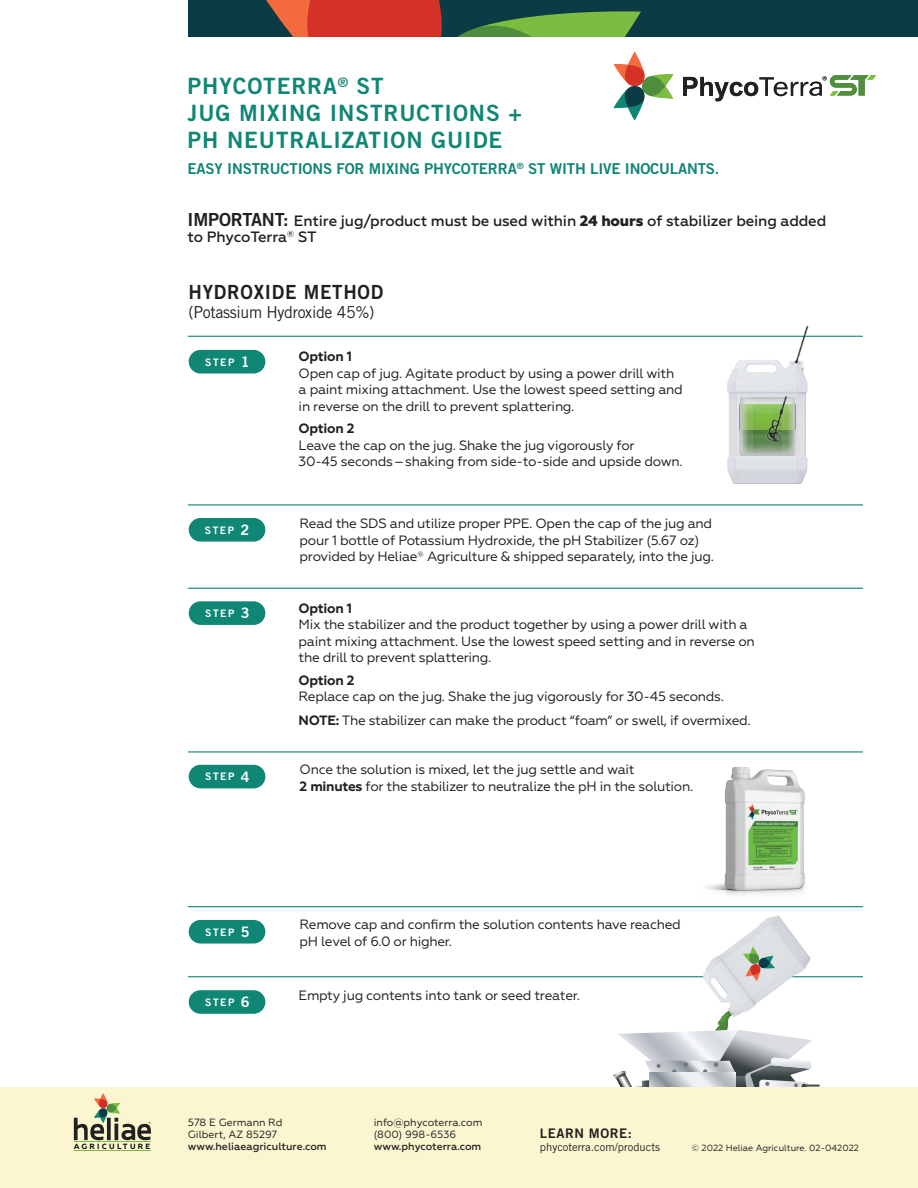
<style>
.page{position:relative;width:918px;height:1188px;background:#fff}
.page>*{position:absolute;margin:0;border:0;box-sizing:border-box;transform-origin:0 0}
.t1{font:22.5px/27px "Trade Gothic LT Std Bd 2";letter-spacing:.04em;color:#108675}
.t2{font:19.5px "Trade Gothic LT Std Bd 2";letter-spacing:.04em;color:#231f20;scale:.96 1}
.t3{font:16.5px "Trade Gothic LT Std";letter-spacing:-.02em;color:#231f20;scale:.96 1}
.t4{font:500 15px/16.5px "Geometria";letter-spacing:-.01em;color:#231f20}
.t5{font:15px "Trade Gothic LT Std Bd 2";letter-spacing:-.01em;color:#108675}
.t6{font:13.5px/16.5px "Geometria";letter-spacing:-.02em;color:#231f20}
.t7{font:700 13.5px "Geometria";letter-spacing:-.02em;color:#231f20}
.t8{font:13.2px "Trade Gothic LT Std Bd 2";letter-spacing:.04em;color:#231f20}
.t9{font:11.1px "Trade Gothic LT Std";color:#231f20}
.t10{font:10.5px/12px "Geometria";color:#231f20}
.t11{font:500 10.5px "Geometria";color:#231f20}
.t12{font:10.35px "Trade Gothic LT Std Bd 2";letter-spacing:.15em;color:#fff}
.t13{font:9px "Geometria";color:#231f20}
.t14{font:700 7.5px "Geometria";letter-spacing:.3em;color:#050504}
.s1{font-family:"Trade Gothic LT Std Bd 2";font-weight:400;font-size:18px}
.s2{font-weight:800}
.s3{font-size:14.4px}
.s4{font-weight:700}
</style>
<div class="page">
<div style="left:188px;top:0;width:730px;height:37px;background:#0b3b44"></div>
<svg style="left:266px;top:0;width:375px;height:37px"></svg>
<svg style="left:614px;top:52px;width:59px;height:68px"></svg>
<svg style="left:683px;top:75px;width:193px;height:26px"></svg>
<hr style="left:188px;top:336px;width:675px;height:1px;background:#108675">
<hr style="left:188px;top:751px;width:675px;height:2px;background:#108675">
<hr style="left:188px;top:588px;width:675px;height:1px;background:#108675">
<div style="left:189px;top:350px;width:76px;height:23px;background:#108675;border-radius:12px"></div>
<div style="left:189px;top:765px;width:76px;height:23px;background:#108675;border-radius:12px"></div>
<hr style="left:188px;top:906px;width:675px;height:1px;background:#108675">
<div style="left:189px;top:920px;width:76px;height:24px;background:#108675;border-radius:12px"></div>
<hr style="left:188px;top:976px;width:675px;height:1px;background:#108675">
<div style="left:189px;top:990px;width:76px;height:24px;background:#108675;border-radius:12px"></div>
<div style="left:189px;top:601px;width:76px;height:24px;background:#108675;border-radius:12px"></div>
<div style="left:189px;top:518px;width:76px;height:24px;background:#108675;border-radius:12px"></div>
<hr style="left:188px;top:504px;width:675px;height:1px;background:#108675">
<img style="left:714px;top:767px;width:91px;height:118px">
<img style="left:668px;top:885px;width:170px;height:126px">
<svg style="left:743px;top:947px;width:32px;height:34px"></svg>
<img style="left:725px;top:335px;width:90px;height:149px">
<div style="left:740px;top:396px;width:55px;height:17px;background:#c2c3c3"></div>
<svg style="left:790px;top:396px;width:5px;height:38px"></svg>
<svg style="left:740px;top:396px;width:13px;height:38px"></svg>
<svg style="left:740px;top:434px;width:55px;height:22px"></svg>
<img style="left:762px;top:396px;width:28px;height:2px">
<img style="left:749px;top:398px;width:42px;height:55px">
<img style="left:746px;top:326px;width:67px;height:38px">
<svg style="left:613px;top:1011px;width:207px;height:77px"></svg>
<div style="left:0;top:1088px;width:918px;height:100px;background:#fbf5d0"></div>
<hr style="left:74px;top:1150px;width:77px;height:1px;background:#7cbc42">
<hr style="left:74px;top:1141px;width:77px;height:1px;background:#7cbc42">
<svg style="left:74px;top:1093px;width:77px;height:48px"></svg>
<h1 class="t1" style="left:188px;top:72px;width:336px">PHYCOTERRA<sup>®</sup> ST<br>JUG MIXING INSTRUCTIONS +<br>PH NEUTRALIZATION GUIDE</h1>
<p class="t5" style="left:188px;top:160px;width:533px">EASY INSTRUCTIONS FOR MIXING PHYCOTERRA<sup>®</sup> ST WITH LIVE INOCULANTS.</p>
<p class="t4" style="left:188px;top:212px;width:640px"><span class="s1">IMPORTANT:</span> Entire jug/product must be used within <span class="s2">24 hours</span> of stabilizer being added to PhycoTerra<sup>®</sup> ST</p>
<h2 class="t2" style="left:189px;top:280px;width:204px">HYDROXIDE METHOD</h2>
<p class="t3" style="left:189px;top:303px;width:195px">(Potassium Hydroxide 45%)</p>
<p class="t7" style="left:299px;top:349px;width:55px">Option 1</p>
<p class="t6" style="left:299px;top:365px;width:386px">Open cap of jug. Agitate product by using a power drill with a paint mixing attachment. Use the lowest speed setting and in reverse on the drill to prevent splattering.</p>
<p class="t7" style="left:299px;top:421px;width:57px">Option 2</p>
<p class="t6" style="left:299px;top:437px;width:386px">Leave the cap on the jug. Shake the jug vigorously for<br>30-45 seconds–shaking from side-to-side and upside down.</p>
<p class="t12" style="left:205px;top:355px;width:46px">STEP <span class="s3">1</span></p>
<p class="t12" style="left:205px;top:524px;width:46px">STEP <span class="s3">2</span></p>
<p class="t12" style="left:205px;top:607px;width:46px">STEP <span class="s3">3</span></p>
<p class="t12" style="left:205px;top:770px;width:46px">STEP <span class="s3">4</span></p>
<p class="t6" style="left:300px;top:516px;width:416px">Read the SDS and utilize proper PPE. Open the cap of the jug and pour 1 bottle of Potassium Hydroxide, the pH Stabilizer (5.67 oz) provided by Heliae<sup>®</sup> Agriculture &amp; shipped separately, into the jug.</p>
<p class="t7" style="left:299px;top:600px;width:55px">Option 1</p>
<p class="t6" style="left:299px;top:616px;width:458px">Mix the stabilizer and the product together by using a power drill with a paint mixing attachment. Use the lowest speed setting and in reverse on the drill to prevent splattering.</p>
<p class="t7" style="left:299px;top:672px;width:57px">Option 2</p>
<p class="t6" style="left:299px;top:685px;width:454px;line-height:24px">Replace cap on the jug. Shake the jug vigorously for 30-45 seconds.<br><span class="s4">NOTE:</span> The stabilizer can make the product “foam” or swell, if overmixed.</p>
<p class="t6" style="left:300px;top:761px;width:395px">Once the solution is mixed, let the jug settle and wait<br><span class="s4">2 minutes</span> for the stabilizer to neutralize the pH in the solution.</p>
<p class="t12" style="left:205px;top:926px;width:46px">STEP <span class="s3">5</span></p>
<p class="t12" style="left:205px;top:996px;width:46px">STEP <span class="s3">6</span></p>
<p class="t6" style="left:300px;top:916px;width:383px">Remove cap and confirm the solution contents have reached pH level of 6.0 or higher.</p>
<p class="t6" style="left:299px;top:987px;width:283px">Empty jug contents into tank or seed treater.</p>
<p class="t10" style="left:188px;top:1117px;width:96px">578 E Germann Rd<br>Gilbert, AZ 85297</p>
<p class="t11" style="left:188px;top:1141px;width:140px">www.heliaeagriculture.com</p>
<p class="t10" style="left:374px;top:1117px;width:110px">info@phycoterra.com (800) 998-6536</p>
<p class="t8" style="left:540px;top:1125px;width:93px">LEARN MORE:</p>
<p class="t9" style="left:540px;top:1140px;width:122px">phycoterra.com/products</p>
<p class="t14" style="left:74px;top:1142px;width:78px">AGRICULTURE</p>
<p class="t11" style="left:374px;top:1141px;width:109px">www.phycoterra.com</p>
<p class="t13" style="left:691px;top:1142px;width:169px">© 2022 Heliae Agriculture. 02-042022</p>
</div>
